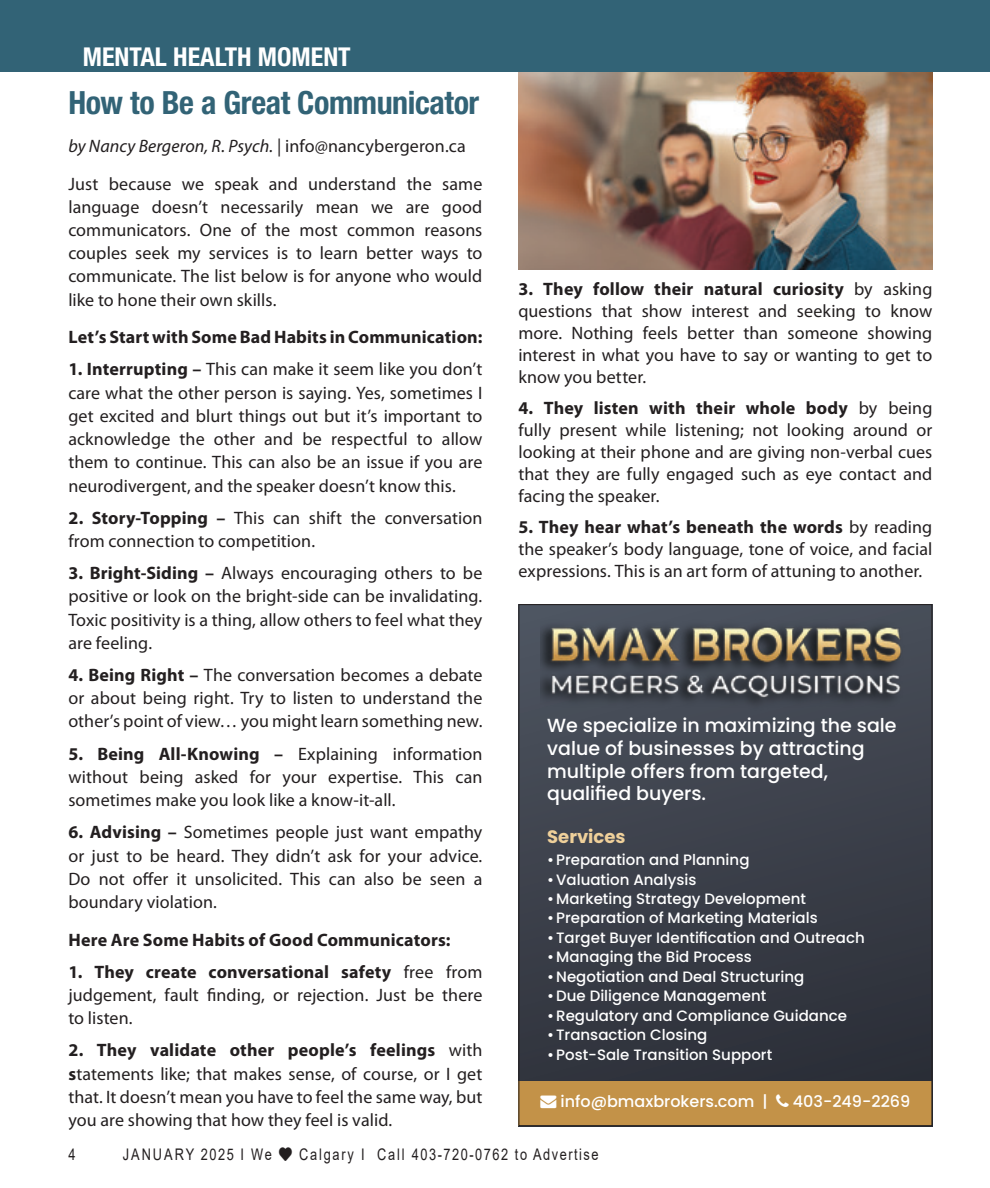
<style>
.page{position:relative;width:990px;height:1188px;background:#fff}
.page>*{position:absolute;margin:0;border:0;box-sizing:border-box;transform-origin:0 0}
.In_Around_title{font:700 condensed 32px "Helvetica Neue LT Std";letter-spacing:-.015em;color:#326376}
.t1{font:700 condensed 26px "Helvetica Neue LT Std";color:#fff}
.t2{font:500 19px/22.8px "Poppins";color:#fff}
.Body_text{font:18px/23.2px "Myriad Pro";letter-spacing:.005em;color:#231f20;text-align:justify}
.Body_text-2{font:700 18px "Myriad Pro";letter-spacing:.01em;color:#231f20}
.Body_text-3{font:italic 18px "Myriad Pro";letter-spacing:.005em;color:#231f20}
.t3{font:700 18px "Poppins";color:#efd09a}
.t4{font:16px "Arial";letter-spacing:.12em;color:#231f20;scale:.8 1}
.t5{font:500 16px "Poppins";color:#fff}
.t6{font:500 15px "Poppins";color:#fff}
.s1{font-style:normal}
.s2{font-weight:700}
</style>
<div class="page">
<div style="left:518px;top:604px;width:414px;height:522px;background:linear-gradient(to bottom,#4b525d,#2a2d36)"></div>
<div style="left:518px;top:1081px;width:414px;height:45px;background:#c39248"></div>
<img style="left:541px;top:616px;width:369px;height:96px">
<img style="left:518px;top:72px;width:414px;height:198px">
<div style="left:0;top:0;width:990px;height:72px;background:#326376"></div>
<p class="t1" style="left:83px;top:41px;width:270px">MENTAL HEALTH MOMENT</p>
<p class="In_Around_title" style="left:68px;top:84px;width:412px">How to Be a Great Communicator</p>
<p class="Body_text-3" style="left:68px;top:135px;width:399px">by Nancy Bergeron, R. Psych. <span class="s1">| info@nancybergeron.ca</span></p>
<p class="Body_text" style="left:68px;top:172px;width:416px">Just because we speak and understand the same language doesn’t necessarily mean we are good communicators. One of the most common reasons couples seek my services is to learn better ways to communicate. The list below is for anyone who would like to hone their own skills.</p>
<p class="Body_text-2" style="left:68px;top:325px;width:416px">Let’s Start with Some Bad Habits in Communication:</p>
<p class="Body_text" style="left:68px;top:358px;width:416px"><span class="s2">1. Interrupting –</span> This can make it seem like you don’t care what the other person is saying. Yes, sometimes I get excited and blurt things out but it’s important to acknowledge the other and be respectful to allow them to continue. This can also be an issue if you are neurodivergent, and the speaker doesn’t know this.</p>
<p class="Body_text" style="left:68px;top:506px;width:415px"><span class="s2">2. Story-Topping –</span> This can shift the conversation from connection to competition.</p>
<p class="Body_text" style="left:68px;top:561px;width:416px"><span class="s2">3. Bright-Siding –</span> Always encouraging others to be positive or look on the bright-side can be invalidating.<br>Toxic positivity is a thing, allow others to feel what they are feeling.</p>
<p class="Body_text" style="left:68px;top:663px;width:416px"><span class="s2">4. Being Right –</span> The conversation becomes a debate or about being right. Try to listen to understand the other’s point of view… you might learn something new.</p>
<p class="Body_text" style="left:68px;top:742px;width:416px"><span class="s2">5. Being All-Knowing –</span> Explaining information without being asked for your expertise. This can sometimes make you look like a know-it-all.</p>
<p class="Body_text" style="left:68px;top:820px;width:416px"><span class="s2">6. Advising –</span> Sometimes people just want empathy or just to be heard. They didn’t ask for your advice.<br>Do not offer it unsolicited. This can also be seen a boundary violation.</p>
<p class="Body_text-2" style="left:68px;top:928px;width:384px">Here Are Some Habits of Good Communicators:</p>
<p class="Body_text" style="left:68px;top:960px;width:416px"><span class="s2">1. They create conversational safety</span> free from judgement, fault finding, or rejection. Just be there to listen.</p>
<p class="Body_text" style="left:68px;top:1039px;width:416px"><span class="s2">2. They validate other people’s feelings</span> with <span class="s2">s</span>tatements like; that makes sense, of course, or I get that. It doesn’t mean you have to feel the same way, but you are showing that how they feel is valid.</p>
<p class="Body_text" style="left:518px;top:278px;width:415px;line-height:22px"><span class="s2">3. They follow their natural curiosity</span> by asking questions that show interest and seeking to know more. Nothing feels better than someone showing interest in what you have to say or wanting to get to know you better.</p>
<p class="Body_text" style="left:518px;top:397px;width:416px;line-height:22px"><span class="s2">4. They listen with their whole body</span> by being fully present while listening; not looking around or looking at their phone and are giving non-verbal cues that they are fully engaged such as eye contact and facing the speaker.</p>
<p class="Body_text" style="left:518px;top:516px;width:415px;line-height:22px"><span class="s2">5. They hear what’s beneath the words</span> by reading the speaker’s body language, tone of voice, and facial expressions. This is an art form of attuning to another.</p>
<p class="t2" style="left:547px;top:714px;width:351px">We specialize in maximizing the sale value of businesses by attracting multiple offers from targeted, qualified buyers.</p>
<p class="t3" style="left:547px;top:826px;width:80px">Services</p>
<p class="t6" style="left:547px;top:851px;width:204px">•Preparation and Planning</p>
<p class="t6" style="left:547px;top:871px;width:151px">•Valuation Analysis</p>
<p class="t6" style="left:547px;top:890px;width:260px">•Marketing Strategy Development</p>
<p class="t6" style="left:547px;top:910px;width:272px">•Preparation of Marketing Materials</p>
<p class="t6" style="left:547px;top:929px;width:319px">•Target Buyer Identification and Outreach</p>
<p class="t6" style="left:547px;top:948px;width:206px">•Managing the Bid Process</p>
<p class="t6" style="left:547px;top:968px;width:259px">•Negotiation and Deal Structuring</p>
<p class="t6" style="left:547px;top:987px;width:221px">•Due Diligence Management</p>
<p class="t6" style="left:547px;top:1007px;width:301px">•Regulatory and Compliance Guidance</p>
<p class="t6" style="left:547px;top:1026px;width:162px">•Transaction Closing</p>
<p class="t6" style="left:547px;top:1046px;width:227px">•Post-Sale Transition Support</p>
<p class="t5" style="left:540px;top:1092px;width:229px">→ info@bmaxbrokers.com |</p>
<p class="t5" style="left:793px;top:1092px;width:119px">403-249-2269</p>
<p class="t4" style="left:68px;top:1144px;width:10px">4</p>
<p class="t4" style="left:123px;top:1144px;width:596px">JANUARY 2025 I We ♥ Calgary I Call 403-720-0762 to Advertise</p>
</div>
